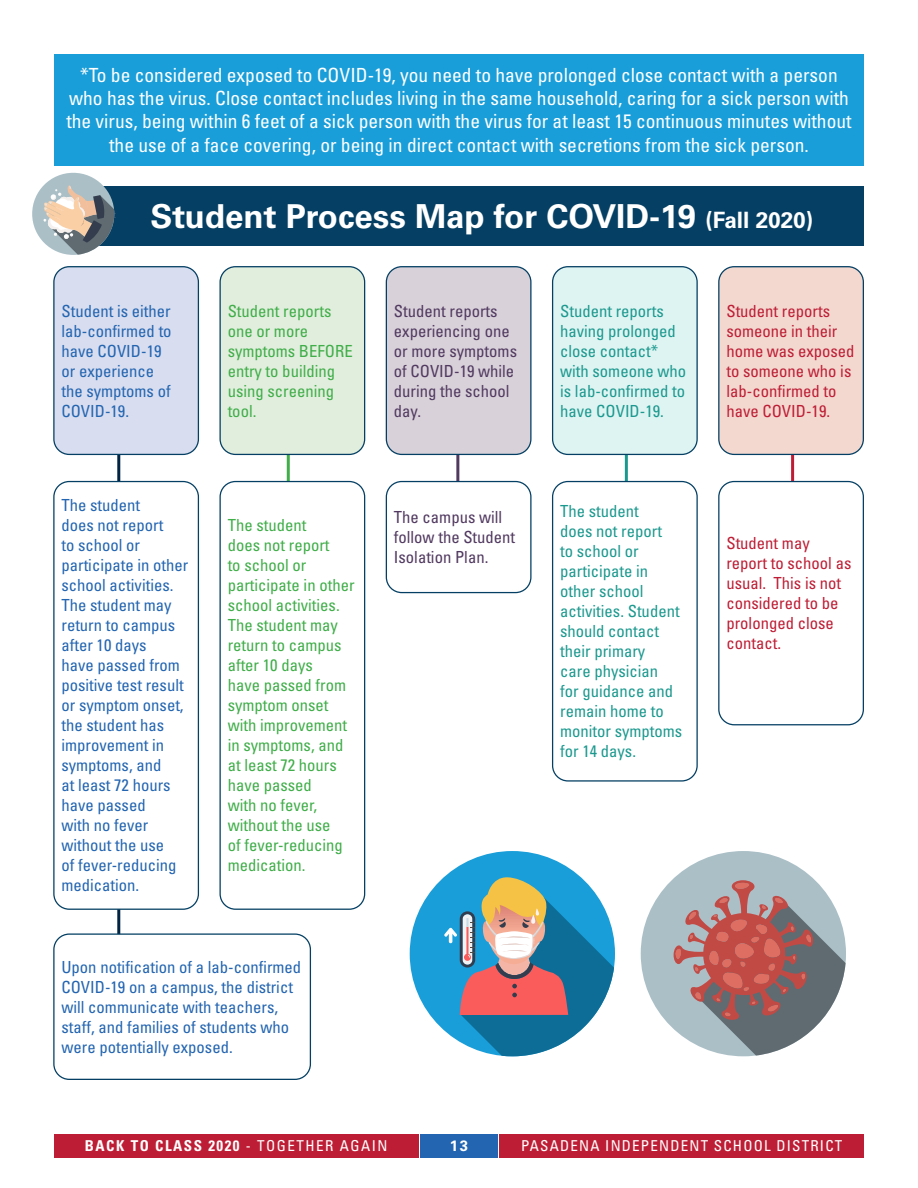
<style>
.page{position:relative;width:918px;height:1188px;background:#fff}
.page>*{position:absolute;margin:0;border:0;box-sizing:border-box;transform-origin:0 0}
.t1{font:700 33px "Univers LT Std";color:#fff}
.t2{font:condensed 19.5px/23.4px "Univers LT Std";color:#fff;text-align:center}
.t3{font:condensed 16.65px/20px "Univers LT Std";color:#2365b1}
.t4{font:condensed 16.65px/20px "Univers LT Std";color:#40ae49}
.t5{font:condensed 16.65px/20px "Univers LT Std";color:#1c998f}
.t6{font:condensed 16.65px/20px "Univers LT Std";color:#be1e35}
.t7{font:condensed 16.65px/20px "Univers LT Std";color:#513960}
.t8{font:condensed 15px "Univers LT Std";letter-spacing:.08em;color:#fff}
.t9{font:700 condensed 15px "Univers LT Std";letter-spacing:.1em;color:#fff}
.t10{font:700 15px "Univers LT Std";color:#fff}
.s1{font-size:22.5px}
.s2{font-weight:400}
</style>
<div class="page">
<div style="left:54px;top:1134px;width:364px;height:24px;background:#be1e35"></div>
<div style="left:420px;top:1134px;width:78px;height:24px;background:#2365b1"></div>
<div style="left:500px;top:1134px;width:364px;height:24px;background:#be1e35"></div>
<hr style="left:117px;top:380px;width:3px;height:668px;background:#012442">
<hr style="left:287px;top:380px;width:3px;height:315px;background:#40ae49">
<hr style="left:456px;top:380px;width:3px;height:173px;background:#513960">
<hr style="left:625px;top:380px;width:3px;height:173px;background:#1c998f">
<hr style="left:791px;top:380px;width:3px;height:173px;background:#be1e35">
<div style="left:641px;top:851px;width:205px;height:205px;background:#abbfc7;border-radius:50%"></div>
<svg style="left:673px;top:880px;width:173px;height:176px"></svg>
<div style="left:54px;top:186px;width:810px;height:59px;background:#054064"></div>
<div style="left:54px;top:54px;width:810px;height:111px;background:#199eda"></div>
<div style="left:410px;top:851px;width:205px;height:205px;background:#199eda;border-radius:50%"></div>
<svg style="left:443px;top:877px;width:171px;height:180px"></svg>
<div style="left:54px;top:267px;width:144px;height:187px;background:#d8ddef;border-radius:15px"></div>
<div style="left:53px;top:266px;width:146px;height:189px;border:1px solid #054064;border-radius:15px"></div>
<div style="left:54px;top:482px;width:144px;height:427px;background:#fff;border-radius:15px"></div>
<div style="left:53px;top:481px;width:146px;height:429px;border:1px solid #054064;border-radius:15px"></div>
<div style="left:220px;top:482px;width:145px;height:427px;background:#fff;border-radius:15px"></div>
<div style="left:219px;top:481px;width:146px;height:429px;border:1px solid #054064;border-radius:15px"></div>
<div style="left:54px;top:934px;width:256px;height:145px;background:#fff;border-radius:15px"></div>
<div style="left:53px;top:933px;width:258px;height:147px;border:1px solid #054064;border-radius:15px"></div>
<div style="left:220px;top:267px;width:145px;height:187px;background:#e1eedd;border-radius:15px"></div>
<div style="left:219px;top:266px;width:146px;height:189px;border:1px solid #054064;border-radius:15px"></div>
<div style="left:386px;top:267px;width:145px;height:187px;background:#d8d1d9;border-radius:15px"></div>
<div style="left:386px;top:266px;width:146px;height:189px;border:1px solid #054064;border-radius:15px"></div>
<div style="left:386px;top:482px;width:145px;height:111px;background:#fff;border-radius:15px"></div>
<div style="left:386px;top:481px;width:146px;height:112px;border:1px solid #054064;border-radius:15px"></div>
<div style="left:553px;top:267px;width:144px;height:187px;background:#def4f2;border-radius:15px"></div>
<div style="left:552px;top:266px;width:146px;height:189px;border:1px solid #054064;border-radius:15px"></div>
<div style="left:553px;top:482px;width:144px;height:299px;background:#fff;border-radius:15px"></div>
<div style="left:552px;top:481px;width:146px;height:301px;border:1px solid #054064;border-radius:15px"></div>
<div style="left:719px;top:267px;width:144px;height:187px;background:#f3d8d0;border-radius:15px"></div>
<div style="left:718px;top:266px;width:146px;height:189px;border:1px solid #054064;border-radius:15px"></div>
<div style="left:719px;top:482px;width:144px;height:243px;background:#fff;border-radius:15px"></div>
<div style="left:718px;top:481px;width:146px;height:244px;border:1px solid #054064;border-radius:15px"></div>
<div style="left:32px;top:173px;width:82px;height:82px;background:#abbfc7;border-radius:50%"></div>
<svg style="left:43px;top:185px;width:72px;height:70px"></svg>
<p class="t2" style="left:66px;top:63px;width:787px">*To be considered exposed to COVID-19, you need to have prolonged close contact with a person who has the virus. Close contact includes living in the same household, caring for a sick person with the virus, being within 6 feet of a sick person with the virus for at least 15 continuous minutes without the use of a face covering, or being in direct contact with secretions from the sick person.</p>
<p class="t1" style="left:151px;top:197px;width:664px">Student Process Map for COVID-19 <span class="s1">(Fall 2020)</span></p>
<p class="t3" style="left:61px;top:300px;width:111px">Student is either</p>
<p class="t3" style="left:61px;top:320px;width:112px">lab-confirmed to have COVID-19 or experience the symptoms of<br>COVID-19.</p>
<p class="t3" style="left:61px;top:495px;width:128px">The student<br>does not report<br>to school or participate in other school activities.<br>The student may return to campus after 10 days<br>have passed from positive test result or symptom onset, the student has improvement in symptoms, and<br>at least 72 hours have passed<br>with no fever without the use<br>of fever-reducing medication.</p>
<p class="t4" style="left:228px;top:300px;width:127px">Student reports one or more symptoms BEFORE entry to building using screening tool.</p>
<p class="t7" style="left:394px;top:300px;width:125px">Student reports experiencing one or more symptoms of COVID-19 while during the school day.</p>
<p class="t4" style="left:228px;top:515px;width:128px">The student<br>does not report<br>to school or participate in other school activities.<br>The student may return to campus after 10 days<br>have passed from symptom onset with improvement in symptoms, and at least 72 hours have passed<br>with no fever, without the use<br>of fever-reducing medication.</p>
<p class="t7" style="left:394px;top:507px;width:123px">The campus will follow the Student<br>Isolation Plan.</p>
<p class="t3" style="left:61px;top:957px;width:241px">Upon notification of a lab-confirmed COVID-19 on a campus, the district will communicate with teachers, staff, and families of students who were potentially exposed.</p>
<p class="t5" style="left:560px;top:300px;width:127px">Student reports having prolonged close contact* with someone who is lab-confirmed to have COVID-19.</p>
<p class="t5" style="left:560px;top:501px;width:124px">The student<br>does not report<br>to school or participate in other school activities. Student should contact their primary<br>care physician<br>for guidance and remain home to monitor symptoms for 14 days.</p>
<p class="t6" style="left:726px;top:300px;width:130px">Student reports someone in their home was exposed to someone who is lab-confirmed to have COVID-19.</p>
<p class="t6" style="left:726px;top:533px;width:127px">Student may report to school as usual. This is not considered to be prolonged close contact.</p>
<p class="t9" style="left:85px;top:1137px;width:304px">BACK TO CLASS 2020 <span class="s2">- TOGETHER AGAIN</span></p>
<p class="t10" style="left:450px;top:1137px;width:20px">13</p>
<p class="t8" style="left:521px;top:1136px;width:323px">PASADENA INDEPENDENT SCHOOL DISTRICT</p>
</div>
